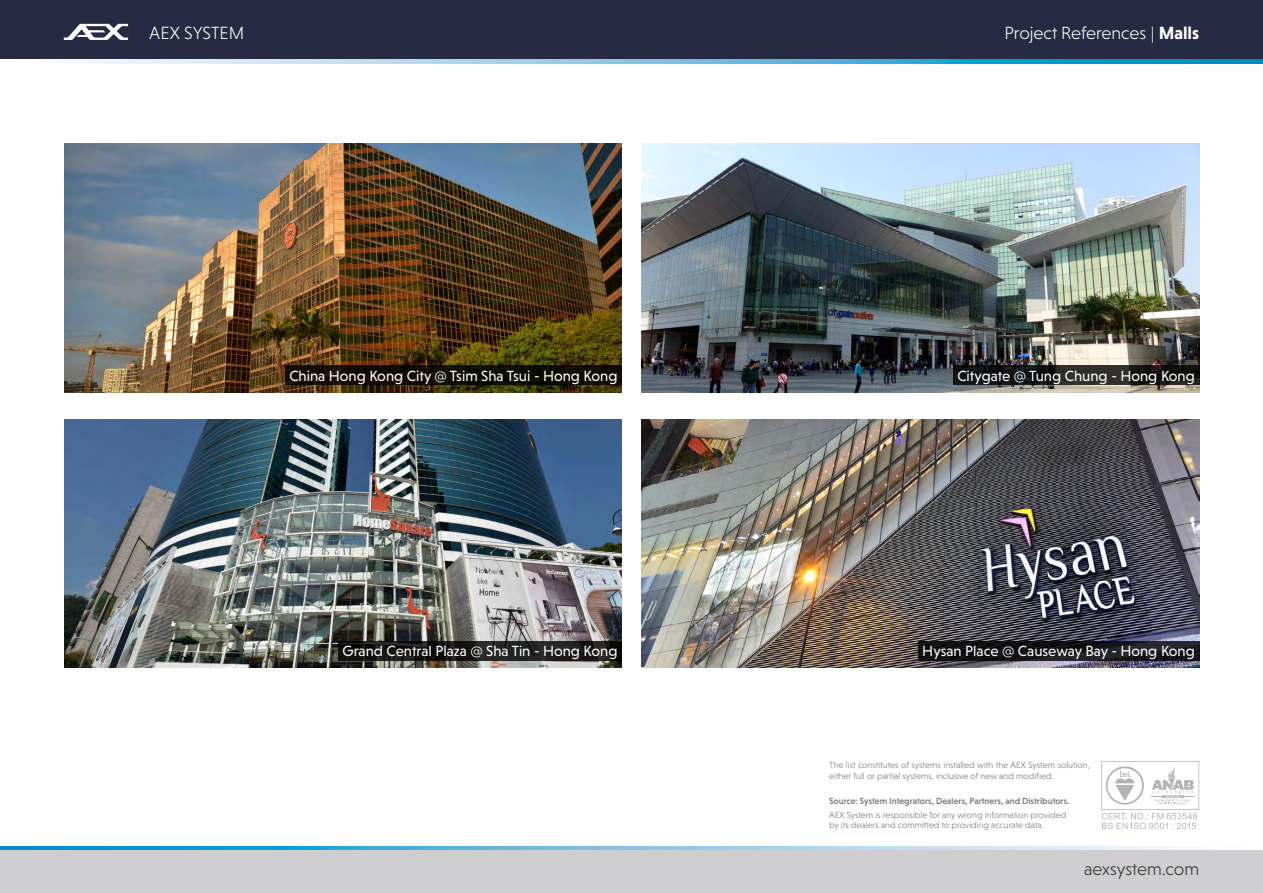
<style>
.page{position:relative;width:1263px;height:893px;background:#fff}
.page>*{position:absolute;margin:0;border:0;box-sizing:border-box;transform-origin:0 0}
.t1{font:300 18px "Niveau Grotesk";color:#fff}
.t2{font:300 18px "Niveau Grotesk";letter-spacing:-.005em;color:#333}
.t3{font:15px "Niveau Grotesk";color:#fff}
.t4{font:300 9px/10.8px "Niveau Grotesk";color:#787573}
.t5{font:500 9px "Niveau Grotesk";color:#787573}
.s1{font-weight:700}
</style>
<div class="page">
<div style="left:0;top:0;width:1263px;height:64px;background:#262b43"></div>
<svg style="left:1px;top:60px;width:1262px;height:4px;background:#7ac3e3"></svg>
<svg style="left:0;top:846px;width:1189px;height:4px;background:#72bfe2"></svg>
<div style="left:0;top:850px;width:1263px;height:43px;background:#cecdd0"></div>
<svg style="left:1101px;top:761px;width:98px;height:68px"></svg>
<svg style="left:64px;top:24px;width:64px;height:16px"></svg>
<img style="left:64px;top:144px;width:558px;height:248px">
<img style="left:64px;top:419px;width:558px;height:249px">
<img style="left:641px;top:144px;width:558px;height:248px">
<img style="left:641px;top:419px;width:558px;height:249px">
<svg style="left:285px;top:365px;width:337px;height:20px;background:#100c02"></svg>
<svg style="left:953px;top:365px;width:246px;height:20px;background:#1b1b1a"></svg>
<svg style="left:918px;top:641px;width:281px;height:19px;background:#16161a"></svg>
<svg style="left:338px;top:641px;width:284px;height:19px;background:#1a1a18"></svg>
<h1 class="t1" style="left:149px;top:22px;width:97px">AEX SYSTEM</h1>
<h1 class="t1" style="left:1004px;top:22px;width:196px">Project References | <span class="s1">Malls</span></h1>
<h2 class="t3" style="left:289px;top:367px;width:330px">China Hong Kong City @ Tsim Sha Tsui - Hong Kong</h2>
<h2 class="t3" style="left:957px;top:367px;width:239px">Citygate @ Tung Chung - Hong Kong</h2>
<h2 class="t3" style="left:343px;top:643px;width:277px">Grand Central Plaza @ Sha Tin - Hong Kong</h2>
<h2 class="t3" style="left:922px;top:643px;width:274px">Hysan Place @ Causeway Bay - Hong Kong</h2>
<p class="t4" style="left:829px;top:759px;width:262px">The list constitutes of systems installed with the AEX System solution, either full or partial systems, inclusive of new and modified.</p>
<p class="t4" style="left:829px;top:809px;width:238px">AEX System is responsible for any wrong information provided by its dealers and committed to providing accurate data.</p>
<p class="t5" style="left:829px;top:796px;width:242px">Source: System Integrators, Dealers, Partners, and Distributors.</p>
<h1 class="t2" style="left:1084px;top:859px;width:117px">aexsystem.com</h1>
</div>
